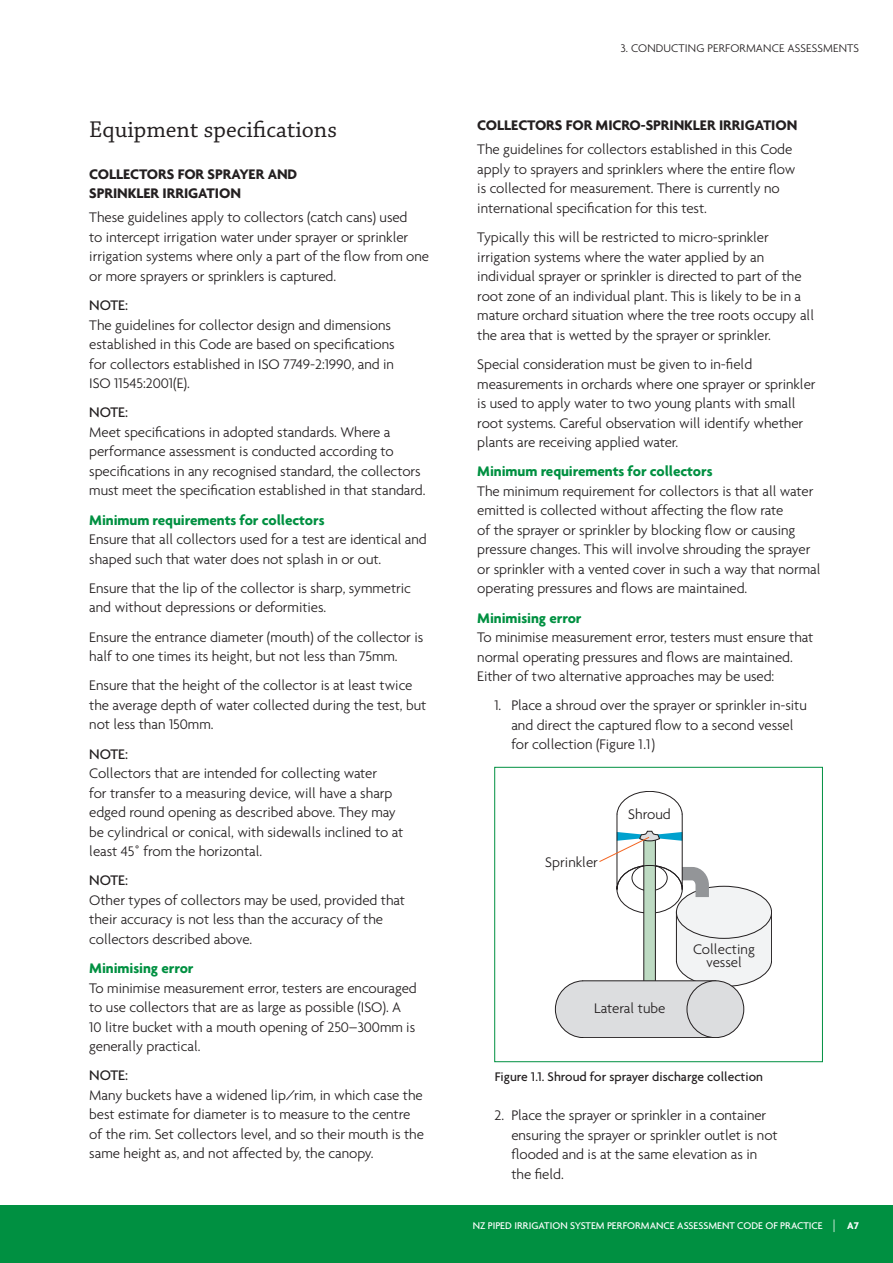
<style>
.page{position:relative;width:893px;height:1263px;background:#fff}
.page>*{position:absolute;margin:0;border:0;box-sizing:border-box;transform-origin:0 0}
._2_-_Heading_2{font:24px "Chaparral Pro";color:#231f20}
.Body_Copy{font:300 15px/19.5px "Agenda";letter-spacing:-.005em;color:#231f20}
.Sub_subheaders{font:700 15px "Agenda";letter-spacing:-.005em;color:#009041}
.Subheads_in_Copy{font:700 15px/19.5px "Agenda";letter-spacing:-.005em;color:#231f20}
.t1{font:500 13.5px "Agenda";color:#231f20}
.t2{font:300 12px "Agenda";letter-spacing:.01em;color:#231f20}
.t3{font:500 10.5px "Agenda";color:#fff}
.s1{font-weight:500}
.s2{font-weight:300;font-size:13.35px}
.s3{font-weight:700}
</style>
<div class="page">
<div style="left:0;top:1205px;width:893px;height:58px;background:#009041"></div>
<svg style="left:555px;top:791px;width:217px;height:247px"></svg>
<div style="left:494px;top:767px;width:329px;height:295px;border:1px solid #009041"></div>
<p class="_2_-_Heading_2" style="left:89px;top:116px;width:249px">Equipment specifications</p>
<p class="Subheads_in_Copy" style="left:89px;top:164px;width:209px">COLLECTORS FOR SPRAYER AND<br>SPRINKLER I RRIGATION</p>
<p class="Body_Copy" style="left:89px;top:208px;width:341px">These guidelines apply to collectors (catch cans) used<br>to intercept irrigation water under sprayer or sprinkler irrigation systems where only a part of the flow from one or more sprayers or sprinklers is captured.</p>
<p class="Body_Copy" style="left:89px;top:295px;width:307px"><span class="s1">NOTE:<br></span>The guidelines for collector design and dimensions established in this Code are based on specifications for collectors established in ISO 7749-2:1990, and in ISO 11545:2001(E).</p>
<p class="Body_Copy" style="left:89px;top:403px;width:338px"><span class="s1">NOTE:<br></span>Meet specifications in adopted standards. Where a performance assessment is conducted according to specifications in any recognised standard, the collectors must meet the specification established in that standard.</p>
<p class="Sub_subheaders" style="left:89px;top:511px;width:237px">Minimum requirements for collectors</p>
<p class="Body_Copy" style="left:89px;top:529px;width:339px">Ensure that all collectors used for a test are identical and shaped such that water does not splash in or out.</p>
<p class="Body_Copy" style="left:89px;top:578px;width:323px">Ensure that the lip of the collector is sharp, symmetric and without depressions or deformities.</p>
<p class="Body_Copy" style="left:89px;top:627px;width:336px">Ensure the entrance diameter (mouth) of the collector is half to one times its height, but not less than 75mm.</p>
<p class="Body_Copy" style="left:89px;top:676px;width:338px">Ensure that the height of the collector is at least twice the average depth of water collected during the test, but not less than 150mm.</p>
<p class="Body_Copy" style="left:89px;top:744px;width:315px"><span class="s1">NOTE:<br></span>Collectors that are intended for collecting water<br>for transfer to a measuring device, will have a sharp edged round opening as described above. They may be cylindrical or conical, with sidewalls inclined to at least 45˚ from the horizontal.</p>
<p class="Body_Copy" style="left:89px;top:871px;width:317px"><span class="s1">NOTE:<br></span>Other types of collectors may be used, provided that their accuracy is not less than the accuracy of the collectors described above.</p>
<p class="Sub_subheaders" style="left:89px;top:959px;width:106px">Minimising error</p>
<p class="Body_Copy" style="left:89px;top:978px;width:329px">To minimise measurement error, testers are encouraged to use collectors that are as large as possible (ISO). A 10 litre bucket with a mouth opening of 250–300mm is generally practical.</p>
<p class="Body_Copy" style="left:89px;top:1066px;width:336px"><span class="s1">NOTE:<br></span>Many buckets have a widened lip/rim, in which case the best estimate for diameter is to measure to the centre of the rim. Set collectors level, and so their mouth is the same height as, and not affected by, the canopy.</p>
<p class="t2" style="left:621px;top:41px;width:240px">3. CONDUCTING PERFORMANCE ASSESSMENTS</p>
<p class="Subheads_in_Copy" style="left:477px;top:116px;width:322px">COLLECTORS FOR MICRO-SPRINKLER IRRIGATION</p>
<p class="Body_Copy" style="left:477px;top:140px;width:320px">The guidelines for collectors established in this Code apply to sprayers and sprinklers where the entire flow is collected for measurement. There is currently no international specification for this test.</p>
<p class="Body_Copy" style="left:477px;top:227px;width:338px">Typically this will be restricted to micro-sprinkler irrigation systems where the water applied by an individual sprayer or sprinkler is directed to part of the root zone of an individual plant. This is likely to be in a mature orchard situation where the tree roots occupy all the area that is wetted by the sprayer or sprinkler.</p>
<p class="Body_Copy" style="left:477px;top:354px;width:340px">Special consideration must be given to in-field measurements in orchards where one sprayer or sprinkler is used to apply water to two young plants with small root systems. Careful observation will identify whether plants are receiving applied water.</p>
<p class="Sub_subheaders" style="left:477px;top:462px;width:237px">Minimum requirements for collectors</p>
<p class="Body_Copy" style="left:477px;top:481px;width:345px">The minimum requirement for collectors is that all water emitted is collected without affecting the flow rate<br>of the sprayer or sprinkler by blocking flow or causing pressure changes. This will involve shrouding the sprayer or sprinkler with a vented cover in such a way that normal operating pressures and flows are maintained.</p>
<p class="Sub_subheaders" style="left:477px;top:608px;width:106px">Minimising error</p>
<p class="Body_Copy" style="left:477px;top:627px;width:338px">To minimise measurement error, testers must ensure that normal operating pressures and flows are maintained.<br>Either of two alternative approaches may be used:</p>
<p class="Body_Copy" style="left:511px;top:695px;width:297px;text-indent:-17px">1. Place a shroud over the sprayer or sprinkler in-situ and direct the captured flow to a second vessel for collection (Figure 1.1)</p>
<p class="Body_Copy" style="left:545px;top:852px;width:54px">Sprinkler</p>
<p class="Body_Copy" style="left:628px;top:804px;width:44px">Shroud</p>
<p class="Body_Copy" style="left:594px;top:998px;width:73px">Lateral tube</p>
<p class="Body_Copy" style="left:693px;top:943px;width:63px;line-height:13.2px;text-align:center">Collecting vessel</p>
<p class="t1" style="left:495px;top:1069px;width:270px">Figure 1.1. Shroud for sprayer discharge collection</p>
<p class="Body_Copy" style="left:511px;top:1106px;width:268px;text-indent:-17px">2. Place the sprayer or sprinkler in a container ensuring the sprayer or sprinkler outlet is not flooded and is at the same elevation as in the field.</p>
<p class="t3" style="left:473px;top:1219px;width:388px">NZ PIPED IRRIGATION SYSTEM PERFORMANCE ASSESSMENT CODE OF PRACTICE <span class="s2">|</span> <span class="s3">A7</span></p>
</div>
